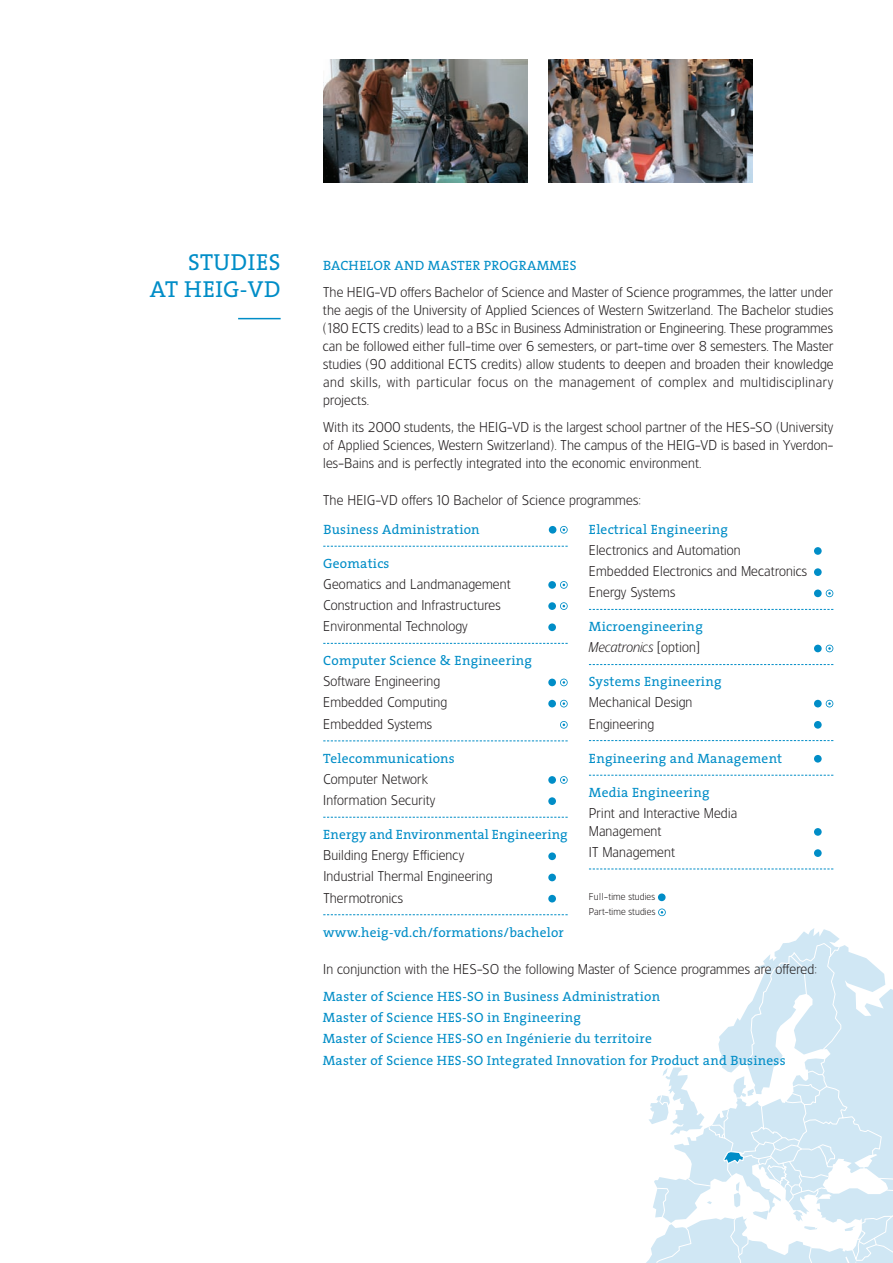
<style>
.page{position:relative;width:893px;height:1263px;background:#fff}
.page>*{position:absolute;margin:0;border:0;box-sizing:border-box;transform-origin:0 0}
.t1{font:23.25px/27.9px "The Serif";letter-spacing:.02em;color:#008dc7;text-align:right}
.t2{font:300 13.5px/21.1px "TF Forever Two";letter-spacing:.02em;color:#231f20}
.t3{font:13.5px/21.1px "The Serif";letter-spacing:.02em;color:#008dc7}
.t4{font:italic 300 13.5px "TF Forever Two";letter-spacing:.015em;color:#231f20}
.t5{font:300 9.45px/15px "TF Forever Two";letter-spacing:.02em;color:#231f20}
.s1{font-style:normal}
</style>
<div class="page">
<hr style="left:238px;top:318px;width:43px;height:1px;background:#008dc7">
<svg style="left:323px;top:546px;width:245px;height:1px"></svg>
<svg style="left:323px;top:643px;width:245px;height:1px"></svg>
<svg style="left:323px;top:740px;width:245px;height:1px"></svg>
<svg style="left:323px;top:817px;width:245px;height:1px"></svg>
<svg style="left:589px;top:609px;width:244px;height:1px"></svg>
<svg style="left:589px;top:664px;width:244px;height:1px"></svg>
<svg style="left:589px;top:740px;width:244px;height:1px"></svg>
<svg style="left:589px;top:775px;width:244px;height:1px"></svg>
<svg style="left:589px;top:868px;width:244px;height:1px"></svg>
<div style="left:814px;top:700px;width:8px;height:7px;background:#008dc7;border-radius:50%"></div>
<div style="left:826px;top:700px;width:7px;height:7px;border:2px solid #008dc7;border-radius:50%"></div>
<div style="left:814px;top:721px;width:8px;height:8px;background:#008dc7;border-radius:50%"></div>
<div style="left:814px;top:849px;width:8px;height:8px;background:#008dc7;border-radius:50%"></div>
<div style="left:814px;top:828px;width:8px;height:8px;background:#008dc7;border-radius:50%"></div>
<div style="left:549px;top:526px;width:7px;height:8px;background:#008dc7;border-radius:50%"></div>
<div style="left:560px;top:526px;width:8px;height:8px;border:2px solid #008dc7;border-radius:50%"></div>
<div style="left:548px;top:602px;width:8px;height:8px;background:#008dc7;border-radius:50%"></div>
<div style="left:560px;top:602px;width:8px;height:8px;border:2px solid #008dc7;border-radius:50%"></div>
<div style="left:548px;top:623px;width:8px;height:8px;background:#008dc7;border-radius:50%"></div>
<div style="left:548px;top:679px;width:8px;height:7px;background:#008dc7;border-radius:50%"></div>
<div style="left:560px;top:679px;width:8px;height:7px;border:2px solid #008dc7;border-radius:50%"></div>
<div style="left:548px;top:700px;width:8px;height:7px;background:#008dc7;border-radius:50%"></div>
<div style="left:560px;top:700px;width:8px;height:7px;border:2px solid #008dc7;border-radius:50%"></div>
<div style="left:560px;top:721px;width:8px;height:8px;border:2px solid #008dc7;border-radius:50%"></div>
<div style="left:548px;top:776px;width:8px;height:8px;background:#008dc7;border-radius:50%"></div>
<div style="left:560px;top:776px;width:8px;height:8px;border:2px solid #008dc7;border-radius:50%"></div>
<div style="left:548px;top:797px;width:8px;height:8px;background:#008dc7;border-radius:50%"></div>
<div style="left:548px;top:852px;width:8px;height:8px;background:#008dc7;border-radius:50%"></div>
<div style="left:548px;top:874px;width:8px;height:7px;background:#008dc7;border-radius:50%"></div>
<div style="left:548px;top:895px;width:8px;height:7px;background:#008dc7;border-radius:50%"></div>
<div style="left:814px;top:568px;width:8px;height:8px;background:#008dc7;border-radius:50%"></div>
<div style="left:814px;top:589px;width:8px;height:8px;background:#008dc7;border-radius:50%"></div>
<div style="left:826px;top:589px;width:7px;height:8px;border:2px solid #008dc7;border-radius:50%"></div>
<div style="left:814px;top:755px;width:8px;height:8px;background:#008dc7;border-radius:50%"></div>
<div style="left:548px;top:581px;width:8px;height:8px;background:#008dc7;border-radius:50%"></div>
<div style="left:560px;top:581px;width:8px;height:8px;border:2px solid #008dc7;border-radius:50%"></div>
<div style="left:814px;top:547px;width:8px;height:8px;background:#008dc7;border-radius:50%"></div>
<div style="left:814px;top:645px;width:8px;height:7px;background:#008dc7;border-radius:50%"></div>
<div style="left:826px;top:645px;width:7px;height:7px;border:2px solid #008dc7;border-radius:50%"></div>
<img style="left:323px;top:60px;width:204px;height:123px">
<img style="left:549px;top:60px;width:204px;height:123px">
<div style="left:658px;top:893px;width:8px;height:8px;background:#008dc7;border-radius:50%"></div>
<svg style="left:323px;top:911px;width:570px;height:352px"></svg>
<div style="left:658px;top:908px;width:8px;height:8px;border:2px solid #008dc7;border-radius:50%"></div>
<h1 class="t1" style="left:150px;top:251px;width:132px">STUDIES<br>AT HEIG-VD</h1>
<p class="t3" style="left:323px;top:256px;width:255px">BACHELOR AND MASTER PROGRAMMES</p>
<p class="t2" style="left:323px;top:283px;width:512px;line-height:18px;text-align:justify">The HEIG-VD offers Bachelor of Science and Master of Science programmes, the latter under the aegis of the University of Applied Sciences of Western Switzerland. The Bachelor studies (180 ECTS credits) lead to a BSc in Business Administration or Engineering. These programmes can be followed either full-time over 6 semesters, or part-time over 8 semesters. The Master studies (90 additional ECTS credits) allow students to deepen and broaden their knowledge and skills, with particular focus on the management of complex and multidisciplinary projects.</p>
<p class="t2" style="left:323px;top:418px;width:512px;line-height:18px;text-align:justify">With its 2000 students, the HEIG-VD is the largest school partner of the HES-SO (University of Applied Sciences, Western Switzerland). The campus of the HEIG-VD is based in Yverdon&shy;les-Bains and is perfectly integrated into the economic environment.</p>
<p class="t2" style="left:323px;top:490px;width:319px">The HEIG-VD offers 10 Bachelor of Science programmes:</p>
<p class="t3" style="left:323px;top:520px;width:158px">Business Administration</p>
<p class="t3" style="left:323px;top:554px;width:68px">Geomatics</p>
<p class="t2" style="left:323px;top:573px;width:189px">Geomatics and Landmanagement<br>Construction and Infrastructures<br>Environmental Technology</p>
<p class="t3" style="left:323px;top:652px;width:210px">Computer Science &amp; Engineering</p>
<p class="t2" style="left:323px;top:671px;width:125px">Software Engineering<br>Embedded Computing<br>Embedded Systems</p>
<p class="t3" style="left:323px;top:749px;width:133px">Telecommunications</p>
<p class="t2" style="left:323px;top:768px;width:114px">Computer Network<br>Information Security</p>
<p class="t3" style="left:323px;top:825px;width:246px">Energy and Environmental Engineering</p>
<p class="t2" style="left:323px;top:845px;width:171px">Building Energy Efficiency<br>Industrial Thermal Engineering<br>Thermotronics</p>
<p class="t3" style="left:589px;top:520px;width:141px">Electrical Engineering</p>
<p class="t2" style="left:589px;top:539px;width:220px">Electronics and Automation<br>Embedded Electronics and Mecatronics<br>Energy Systems</p>
<p class="t3" style="left:589px;top:618px;width:115px">Microengineering</p>
<p class="t4" style="left:589px;top:640px;width:112px">Mecatronics <span class="s1">[option]</span></p>
<p class="t3" style="left:589px;top:673px;width:134px">Systems Engineering</p>
<p class="t2" style="left:589px;top:692px;width:105px">Mechanical Design<br>Engineering</p>
<p class="t3" style="left:589px;top:749px;width:195px">Engineering and Management</p>
<p class="t3" style="left:589px;top:783px;width:122px">Media Engineering</p>
<p class="t2" style="left:589px;top:804px;width:150px;line-height:18px">Print and Interactive Media<br>Management</p>
<p class="t2" style="left:589px;top:842px;width:88px">IT Management</p>
<p class="t5" style="left:589px;top:889px;width:68px">Full-time studies<br>Part-time studies</p>
<p class="t3" style="left:323px;top:923px;width:242px">www.heig-vd.ch/formations/bachelor</p>
<p class="t2" style="left:323px;top:959px;width:495px">In conjunction with the HES-SO the following Master of Science programmes are offered:</p>
<p class="t3" style="left:323px;top:988px;width:464px">Master of Science HES-SO in Business Administration<br>Master of Science HES-SO in Engineering<br>Master of Science HES-SO en Ingénierie du territoire<br>Master of Science HES-SO Integrated Innovation for Product and Business</p>
</div>
